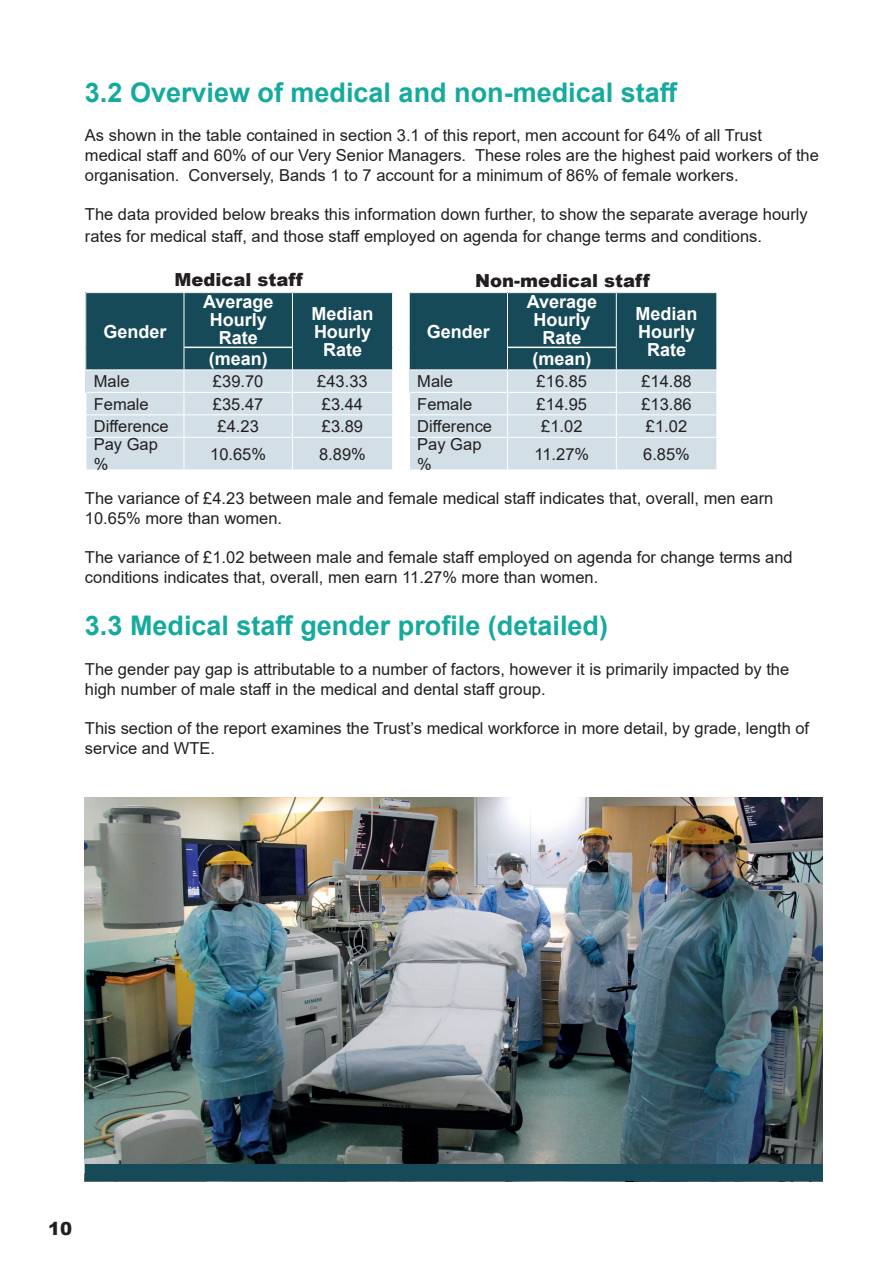
<style>
.page{position:relative;width:893px;height:1263px;background:#fff}
.page>*{position:absolute;margin:0;border:0;box-sizing:border-box;transform-origin:0 0}
.t1{font:700 27px "Arial";color:#15aa9d}
.t2{font:700 18px/18px "Arial";color:#fff;text-align:center}
.t3{font:900 18px "Arial";color:#231f20}
.t4{font:16.5px/19.8px "Arial";color:#231f20}
</style>
<div class="page">
<div style="left:409px;top:293px;width:98px;height:77px;background:#164a59"></div>
<hr style="left:409px;top:293px;width:1px;height:54px;background:#fff">
<svg style="left:409px;top:347px;width:1px;height:22px"></svg>
<div style="left:409px;top:392px;width:98px;height:23px;background:#d2dfe7"></div>
<div style="left:409px;top:415px;width:98px;height:22px;background:#d2dfe7"></div>
<hr style="left:408px;top:392px;width:2px;height:23px;background:#fff">
<div style="left:409px;top:437px;width:98px;height:33px;background:#d2dfe7"></div>
<hr style="left:408px;top:415px;width:2px;height:22px;background:#fff">
<hr style="left:408px;top:437px;width:2px;height:33px;background:#fff">
<div style="left:409px;top:370px;width:98px;height:22px;background:#d2dfe7"></div>
<hr style="left:408px;top:369px;width:99px;height:1px;background:#fff">
<hr style="left:410px;top:392px;width:97px;height:1px;background:#fff">
<hr style="left:410px;top:414px;width:97px;height:1px;background:#fff">
<hr style="left:410px;top:437px;width:97px;height:1px;background:#fff">
<div style="left:86px;top:293px;width:98px;height:77px;background:#164a59"></div>
<div style="left:184px;top:293px;width:108px;height:54px;background:#164a59"></div>
<div style="left:292px;top:293px;width:101px;height:77px;background:#164a59"></div>
<div style="left:86px;top:392px;width:98px;height:23px;background:#d2dfe7"></div>
<div style="left:86px;top:415px;width:98px;height:22px;background:#d2dfe7"></div>
<div style="left:86px;top:437px;width:98px;height:33px;background:#d2dfe7"></div>
<svg style="left:85px;top:347px;width:1px;height:46px"></svg>
<div style="left:184px;top:347px;width:108px;height:23px;background:#164a59"></div>
<div style="left:86px;top:370px;width:98px;height:22px;background:#d2dfe7"></div>
<div style="left:184px;top:370px;width:108px;height:22px;background:#d2dfe7"></div>
<div style="left:292px;top:370px;width:101px;height:22px;background:#d2dfe7"></div>
<div style="left:184px;top:392px;width:108px;height:23px;background:#d2dfe7"></div>
<div style="left:292px;top:392px;width:101px;height:23px;background:#d2dfe7"></div>
<div style="left:184px;top:415px;width:108px;height:22px;background:#d2dfe7"></div>
<div style="left:292px;top:415px;width:101px;height:22px;background:#d2dfe7"></div>
<div style="left:184px;top:437px;width:108px;height:33px;background:#d2dfe7"></div>
<div style="left:292px;top:437px;width:101px;height:33px;background:#d2dfe7"></div>
<hr style="left:184px;top:293px;width:1px;height:54px;background:#fff">
<hr style="left:292px;top:293px;width:1px;height:54px;background:#fff">
<hr style="left:392px;top:293px;width:1px;height:54px;background:#fff">
<hr style="left:184px;top:347px;width:108px;height:1px;background:#fff">
<hr style="left:85px;top:369px;width:99px;height:1px;background:#fff">
<hr style="left:184px;top:369px;width:108px;height:1px;background:#fff">
<hr style="left:292px;top:369px;width:101px;height:1px;background:#fff">
<svg style="left:184px;top:347px;width:1px;height:90px"></svg>
<svg style="left:292px;top:347px;width:1px;height:90px"></svg>
<svg style="left:392px;top:347px;width:1px;height:90px"></svg>
<hr style="left:184px;top:438px;width:1px;height:32px;background:#fff">
<hr style="left:292px;top:438px;width:1px;height:32px;background:#fff">
<hr style="left:392px;top:438px;width:1px;height:32px;background:#fff">
<hr style="left:86px;top:392px;width:98px;height:1px;background:#fff">
<hr style="left:184px;top:392px;width:108px;height:1px;background:#fff">
<hr style="left:292px;top:392px;width:101px;height:1px;background:#fff">
<hr style="left:86px;top:414px;width:98px;height:1px;background:#fff">
<hr style="left:184px;top:414px;width:108px;height:1px;background:#fff">
<hr style="left:292px;top:414px;width:101px;height:1px;background:#fff">
<hr style="left:86px;top:437px;width:98px;height:1px;background:#fff">
<hr style="left:184px;top:437px;width:108px;height:1px;background:#fff">
<hr style="left:292px;top:437px;width:101px;height:1px;background:#fff">
<div style="left:507px;top:293px;width:109px;height:54px;background:#164a59"></div>
<div style="left:616px;top:293px;width:101px;height:77px;background:#164a59"></div>
<div style="left:507px;top:347px;width:109px;height:23px;background:#164a59"></div>
<div style="left:507px;top:370px;width:109px;height:22px;background:#d2dfe7"></div>
<div style="left:616px;top:370px;width:101px;height:22px;background:#d2dfe7"></div>
<div style="left:507px;top:392px;width:109px;height:23px;background:#d2dfe7"></div>
<div style="left:616px;top:392px;width:101px;height:23px;background:#d2dfe7"></div>
<div style="left:507px;top:415px;width:109px;height:22px;background:#d2dfe7"></div>
<div style="left:616px;top:415px;width:101px;height:22px;background:#d2dfe7"></div>
<div style="left:507px;top:437px;width:109px;height:33px;background:#d2dfe7"></div>
<div style="left:616px;top:437px;width:101px;height:33px;background:#d2dfe7"></div>
<hr style="left:507px;top:293px;width:1px;height:54px;background:#fff">
<hr style="left:616px;top:293px;width:1px;height:54px;background:#fff">
<hr style="left:716px;top:293px;width:1px;height:54px;background:#fff">
<hr style="left:508px;top:347px;width:108px;height:1px;background:#fff">
<hr style="left:507px;top:369px;width:109px;height:1px;background:#fff">
<hr style="left:616px;top:369px;width:101px;height:1px;background:#fff">
<svg style="left:507px;top:347px;width:1px;height:90px"></svg>
<svg style="left:616px;top:347px;width:1px;height:90px"></svg>
<svg style="left:716px;top:347px;width:1px;height:90px"></svg>
<hr style="left:507px;top:438px;width:1px;height:32px;background:#fff">
<hr style="left:616px;top:438px;width:1px;height:32px;background:#fff">
<hr style="left:716px;top:438px;width:1px;height:32px;background:#fff">
<hr style="left:507px;top:392px;width:109px;height:1px;background:#fff">
<hr style="left:616px;top:392px;width:101px;height:1px;background:#fff">
<hr style="left:507px;top:414px;width:109px;height:1px;background:#fff">
<hr style="left:616px;top:414px;width:101px;height:1px;background:#fff">
<hr style="left:507px;top:437px;width:109px;height:1px;background:#fff">
<hr style="left:616px;top:437px;width:101px;height:1px;background:#fff">
<img style="left:85px;top:797px;width:737px;height:367px">
<div style="left:85px;top:1164px;width:737px;height:17px;background:#164a59"></div>
<h2 class="t1" style="left:85px;top:73px;width:594px">3.2 Overview of medical and non-medical staff</h2>
<p class="t4" style="left:85px;top:125px;width:735px">As shown in the table contained in section 3.1 of this report, men account for 64% of all Trust medical staff and 60% of our Very Senior Managers. These roles are the highest paid workers of the organisation. Conversely, Bands 1 to 7 account for a minimum of 86% of female workers.</p>
<p class="t4" style="left:85px;top:204px;width:724px;line-height:21.6px">The data provided below breaks this information down further, to show the separate average hourly rates for medical staff, and those staff employed on agenda for change terms and conditions.</p>
<p class="t3" style="left:174px;top:267px;width:130px">Medical staff</p>
<p class="t2" style="left:103px;top:323px;width:65px">Gender</p>
<p class="t3" style="left:475px;top:267px;width:176px">Non-medical staff</p>
<p class="t2" style="left:427px;top:323px;width:65px">Gender</p>
<p class="t2" style="left:203px;top:293px;width:72px">Average<br>Hourly<br>Rate</p>
<p class="t2" style="left:209px;top:350px;width:61px">(mean)</p>
<p class="t2" style="left:527px;top:293px;width:72px">Average<br>Hourly<br>Rate</p>
<p class="t2" style="left:532px;top:350px;width:61px">(mean)</p>
<p class="t2" style="left:311px;top:305px;width:64px">Median<br>Hourly<br>Rate</p>
<p class="t2" style="left:636px;top:305px;width:64px">Median<br>Hourly<br>Rate</p>
<p class="t4" style="left:417px;top:371px;width:37px">Male</p>
<p class="t4" style="left:537px;top:371px;width:52px">£16.85</p>
<p class="t4" style="left:641px;top:371px;width:52px">£14.88</p>
<p class="t4" style="left:417px;top:394px;width:57px">Female</p>
<p class="t4" style="left:537px;top:394px;width:52px">£14.95</p>
<p class="t4" style="left:641px;top:394px;width:52px">£13.86</p>
<p class="t4" style="left:417px;top:416px;width:76px">Difference</p>
<p class="t4" style="left:541px;top:416px;width:43px">£1.02</p>
<p class="t4" style="left:646px;top:416px;width:43px">£1.02</p>
<p class="t4" style="left:417px;top:434px;width:66px">Pay Gap %</p>
<p class="t4" style="left:534px;top:444px;width:56px">11.27%</p>
<p class="t4" style="left:643px;top:444px;width:48px">6.85%</p>
<p class="t4" style="left:85px;top:488px;width:690px">The variance of £4.23 between male and female medical staff indicates that, overall, men earn<br>10.65% more than women.</p>
<p class="t4" style="left:85px;top:547px;width:709px">The variance of £1.02 between male and female staff employed on agenda for change terms and conditions indicates that, overall, men earn 11.27% more than women.</p>
<h2 class="t1" style="left:85px;top:607px;width:524px">3.3 Medical staff gender profile (detailed)</h2>
<p class="t4" style="left:85px;top:659px;width:706px">The gender pay gap is attributable to a number of factors, however it is primarily impacted by the</p>
<p class="t4" style="left:85px;top:679px;width:462px">high number of male staff in the medical and dental staff group.</p>
<p class="t4" style="left:85px;top:718px;width:726px">This section of the report examines the Trust’s medical workforce in more detail, by grade, length of service and WTE.</p>
<p class="t4" style="left:94px;top:371px;width:37px">Male</p>
<p class="t4" style="left:213px;top:371px;width:52px">£39.70</p>
<p class="t4" style="left:317px;top:371px;width:52px">£43.33</p>
<p class="t4" style="left:94px;top:394px;width:57px">Female</p>
<p class="t4" style="left:213px;top:394px;width:52px">£35.47</p>
<p class="t4" style="left:322px;top:394px;width:43px">£3.44</p>
<p class="t4" style="left:94px;top:416px;width:76px">Difference</p>
<p class="t4" style="left:218px;top:416px;width:43px">£4.23</p>
<p class="t4" style="left:322px;top:416px;width:43px">£3.89</p>
<p class="t4" style="left:94px;top:434px;width:66px">Pay Gap %</p>
<p class="t4" style="left:210px;top:444px;width:57px">10.65%</p>
<p class="t4" style="left:319px;top:444px;width:48px">8.89%</p>
<p class="t3" style="left:48px;top:1215px;width:26px">10</p>
</div>
